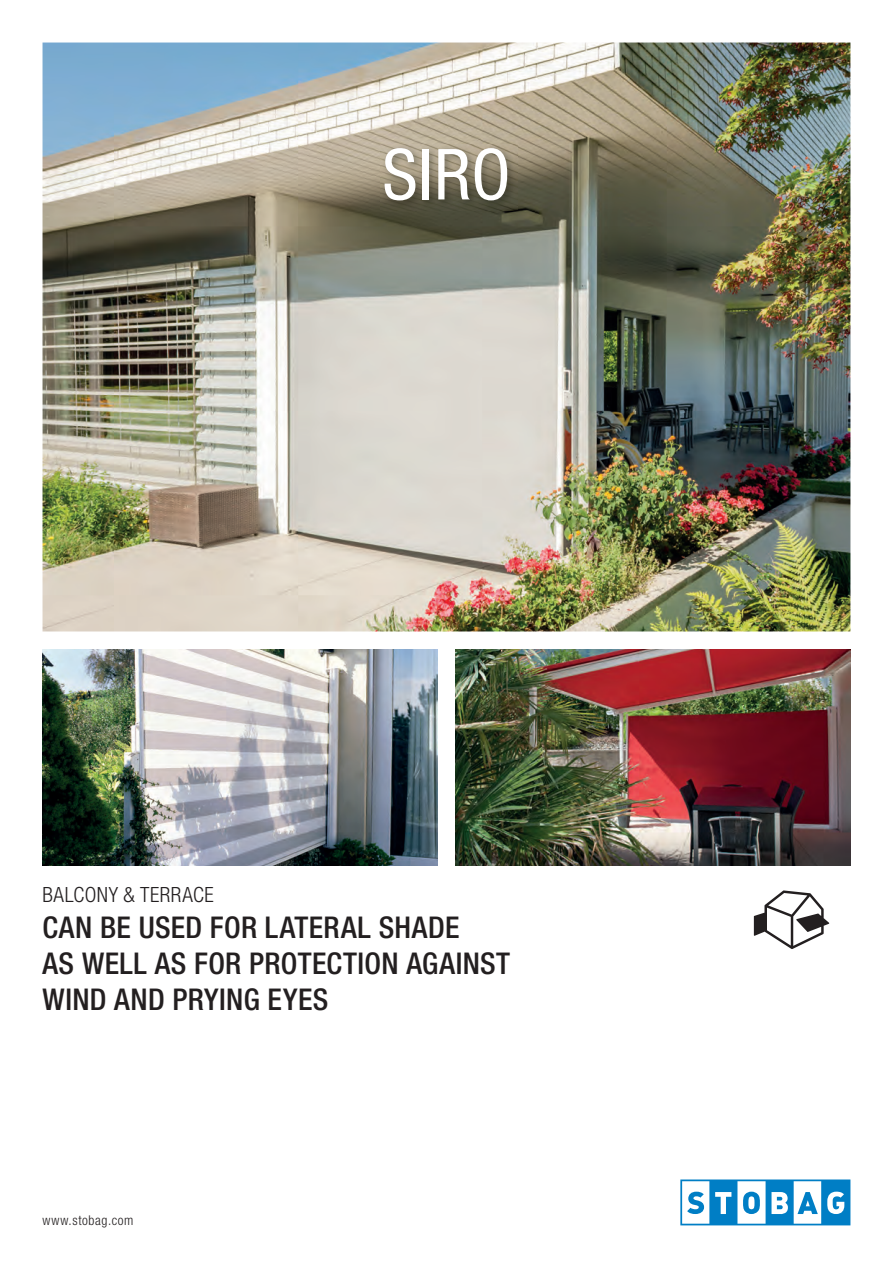
<style>
.page{position:relative;width:893px;height:1263px;background:#fff}
.page>*{position:absolute;margin:0;border:0;box-sizing:border-box;transform-origin:0 0}
.t1{font:condensed 70.5px "Helvetica Neue LT Pro";color:#fff}
.t2{font:500 condensed 30px/36px "Helvetica Neue LT Pro";letter-spacing:.01em;color:#231f20}
.t3{font:300 condensed 21px "Helvetica Neue LT Pro";letter-spacing:.02em;color:#231f20}
.t4{font:300 condensed 13.5px "Helvetica Neue LT Pro";letter-spacing:.05em;color:#231f20}
</style>
<div class="page">
<svg style="left:680px;top:1179px;width:170px;height:46px"></svg>
<img style="left:43px;top:43px;width:807px;height:588px">
<img style="left:43px;top:649px;width:395px;height:216px">
<img style="left:455px;top:649px;width:395px;height:216px">
<svg style="left:754px;top:890px;width:75px;height:59px"></svg>
<img style="left:381px;top:144px;width:136px;height:66px">
<h1 class="t1" style="left:382px;top:134px;width:130px">SIRO</h1>
<p class="t3" style="left:43px;top:882px;width:173px">BALCONY &amp; TERRACE</p>
<p class="t2" style="left:43px;top:908px;width:469px">CAN BE USED FOR LATERAL SHADE<br>AS WELL AS FOR PROTECTION AGAINST<br>WIND AND PRYING EYES</p>
<p class="t4" style="left:43px;top:1213px;width:92px">www.stobag.com</p>
</div>
